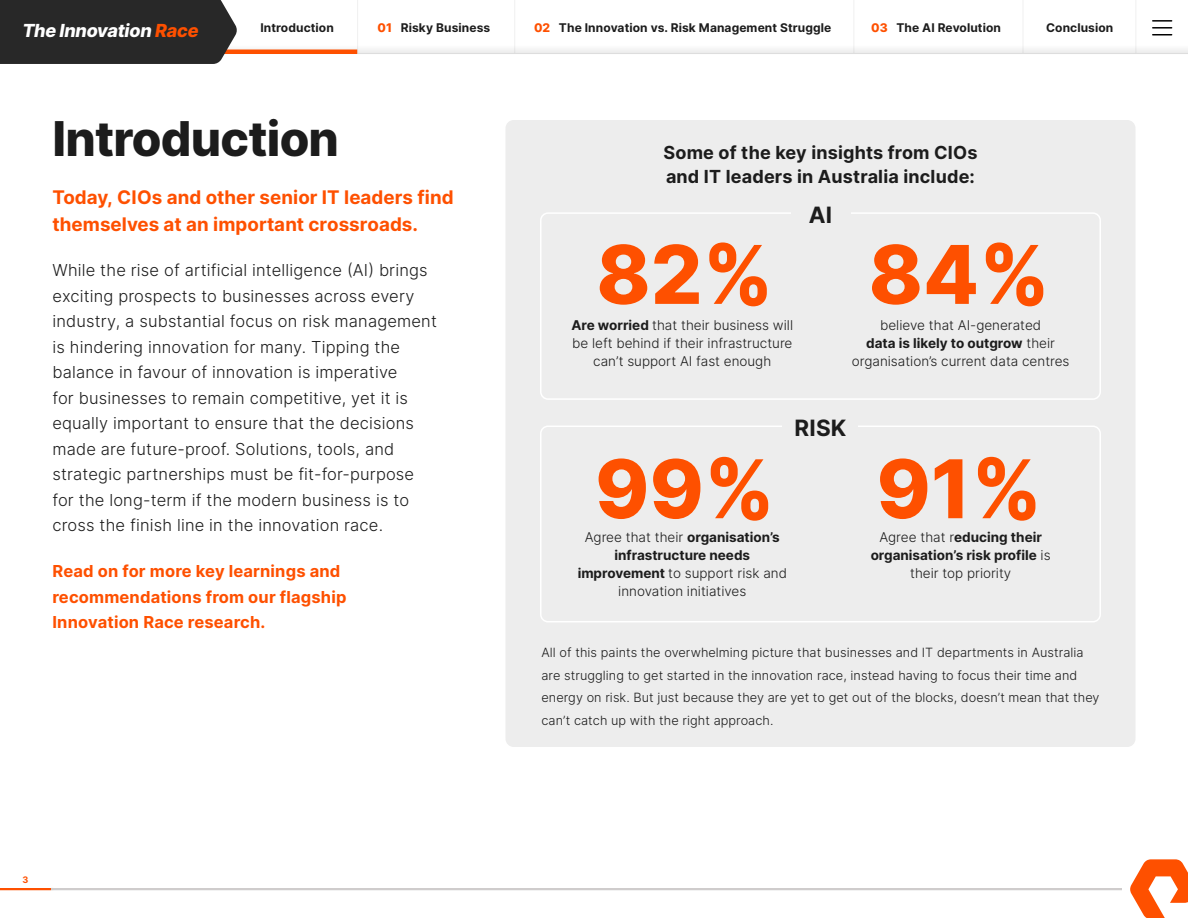
<style>
.page{position:relative;width:1188px;height:918px;background:#fff}
.page>*{position:absolute;margin:0;border:0;box-sizing:border-box;transform-origin:0 0}
.p_card_stat_large{font:800 81px "Inter";color:#fe5000}
.p_title_CoC{font:800 48px "Inter";letter-spacing:-.015em;color:#1c1c1c}
.Bluebox_titles{font:700 22.5px "Inter";letter-spacing:.01em;color:#1c1c1c}
.subtitle_orange_bold{font:700 18.75px/27px "Inter";letter-spacing:.005em;color:#fe5000}
.Bluebox_titles-2{font:700 18px/24px "Inter";letter-spacing:.01em;color:#1c1c1c}
.t1{font:italic 800 18px "Inter";letter-spacing:-.015em;color:#fff}
.p_summary-1col{font:300 16.5px/25.5px "Inter";letter-spacing:.01em;color:#1c1c1c}
.p_summary-1col-2{font:700 16.5px/25.5px "Inter";letter-spacing:.01em;color:#fe5000}
.card_stat_copy_new{font:300 13.5px/18px "Inter";color:#1c1c1c;text-align:center}
.card_stat_copy_new-2{font:700 13.5px/18px "Inter";color:#1c1c1c;text-align:center}
.p_body{font:300 12.75px/22.5px "Inter";letter-spacing:.005em;color:#1c1c1c}
.t2{font:700 12px "Inter";letter-spacing:.01em;color:#1c1c1c}
.t3{font:700 9px "Inter";color:#fe5000}
.s1{color:#fe5000}
.s2{font-weight:800;color:#fe5000}
.s3{font-weight:700}
.s4{font-weight:300}
</style>
<div class="page">
<svg style="left:1130px;top:859px;width:58px;height:59px"></svg>
<div style="left:506px;top:121px;width:629px;height:625px;background:#ededed;border-radius:8px"></div>
<div style="left:540px;top:212px;width:561px;height:188px;border:2px solid #fff;border-radius:7px"></div>
<div style="left:540px;top:426px;width:561px;height:196px;border:2px solid #fff;border-radius:7px"></div>
<div style="left:783px;top:413px;width:75px;height:29px;background:#ededed"></div>
<div style="left:791px;top:200px;width:59px;height:29px;background:#ededed"></div>
<hr style="left:0;top:888px;width:51px;height:2px;background:#fe5000">
<hr style="left:51px;top:888px;width:1071px;height:2px;background:#cfcccc">
<hr style="left:357px;top:0;width:1px;height:54px;background:#dadada">
<hr style="left:514px;top:0;width:1px;height:54px;background:#dadada">
<hr style="left:854px;top:0;width:1px;height:53px;background:#dadada">
<hr style="left:1136px;top:0;width:1px;height:54px;background:#dadada">
<hr style="left:1023px;top:0;width:1px;height:54px;background:#dadada">
<hr style="left:0;top:53px;width:1188px;height:1px;background:#dadada">
<svg style="left:1153px;top:20px;width:19px;height:15px"></svg>
<hr style="left:218px;top:50px;width:139px;height:4px;background:#fe5000">
<div style="left:0;top:0;width:237px;height:64px;background:#282828"></div>
<p class="t1" style="left:22px;top:17px;width:178px">The Innovation <span class="s1">Race</span></p>
<p class="t2" style="left:260px;top:19px;width:75px">Introduction</p>
<p class="t2" style="left:377px;top:19px;width:114px"><span class="s2">01</span> Risky Business</p>
<p class="t2" style="left:534px;top:19px;width:299px"><span class="s2">02</span> The Innovation vs. Risk Management Struggle</p>
<p class="t2" style="left:871px;top:19px;width:131px"><span class="s2">03</span> The AI Revolution</p>
<p class="t2" style="left:1046px;top:19px;width:69px">Conclusion</p>
<p class="p_title_CoC" style="left:52px;top:104px;width:288px">Introduction</p>
<p class="subtitle_orange_bold" style="left:52px;top:183px;width:403px">Today, CIOs and other senior IT leaders find themselves at an important crossroads.</p>
<p class="p_summary-1col" style="left:52px;top:258px;width:386px">While the rise of artificial intelligence (AI) brings exciting prospects to businesses across every industry, a substantial focus on risk management is hindering innovation for many. Tipping the balance in favour of innovation is imperative<br>for businesses to remain competitive, yet it is equally important to ensure that the decisions made are future-proof. Solutions, tools, and strategic partnerships must be fit-for-purpose for the long-term if the modern business is to cross the finish line in the innovation race.</p>
<p class="p_summary-1col-2" style="left:52px;top:558px;width:295px">Read on for more key learnings and recommendations from our flagship<br>Innovation Race research.</p>
<p class="t3" style="left:23px;top:873px;width:7px">3</p>
<p class="Bluebox_titles-2" style="left:663px;top:140px;width:316px">Some of the key insights from CIOs and IT leaders in Australia include:</p>
<p class="p_card_stat_large" style="left:596px;top:215px;width:179px">82%</p>
<p class="card_stat_copy_new" style="left:572px;top:316px;width:223px"><span class="s3">Are worried</span> that their business will be left behind if their infrastructure can’t support AI fast enough</p>
<p class="Bluebox_titles" style="left:809px;top:199px;width:25px">AI</p>
<p class="p_card_stat_large" style="left:868px;top:215px;width:183px">84%</p>
<p class="card_stat_copy_new" style="left:852px;top:316px;width:219px">believe that AI-generated<br><span class="s3">data is likely to outgrow</span> their organisation’s current data centres</p>
<p class="p_card_stat_large" style="left:595px;top:430px;width:181px">99%</p>
<p class="card_stat_copy_new" style="left:578px;top:528px;width:211px">Agree that their <span class="s3">organisation’s infrastructure needs improvement</span> to support risk and innovation initiatives</p>
<p class="Bluebox_titles" style="left:794px;top:412px;width:54px">RISK</p>
<p class="p_card_stat_large" style="left:876px;top:430px;width:167px">91%</p>
<p class="card_stat_copy_new-2" style="left:871px;top:528px;width:182px"><span class="s4">Agree that r</span>educing their organisation’s risk profile <span class="s4">is their top priority</span></p>
<p class="p_body" style="left:542px;top:641px;width:560px">All of this paints the overwhelming picture that businesses and IT departments in Australia are struggling to get started in the innovation race, instead having to focus their time and energy on risk. But just because they are yet to get out of the blocks, doesn’t mean that they can’t catch up with the right approach.</p>
</div>
